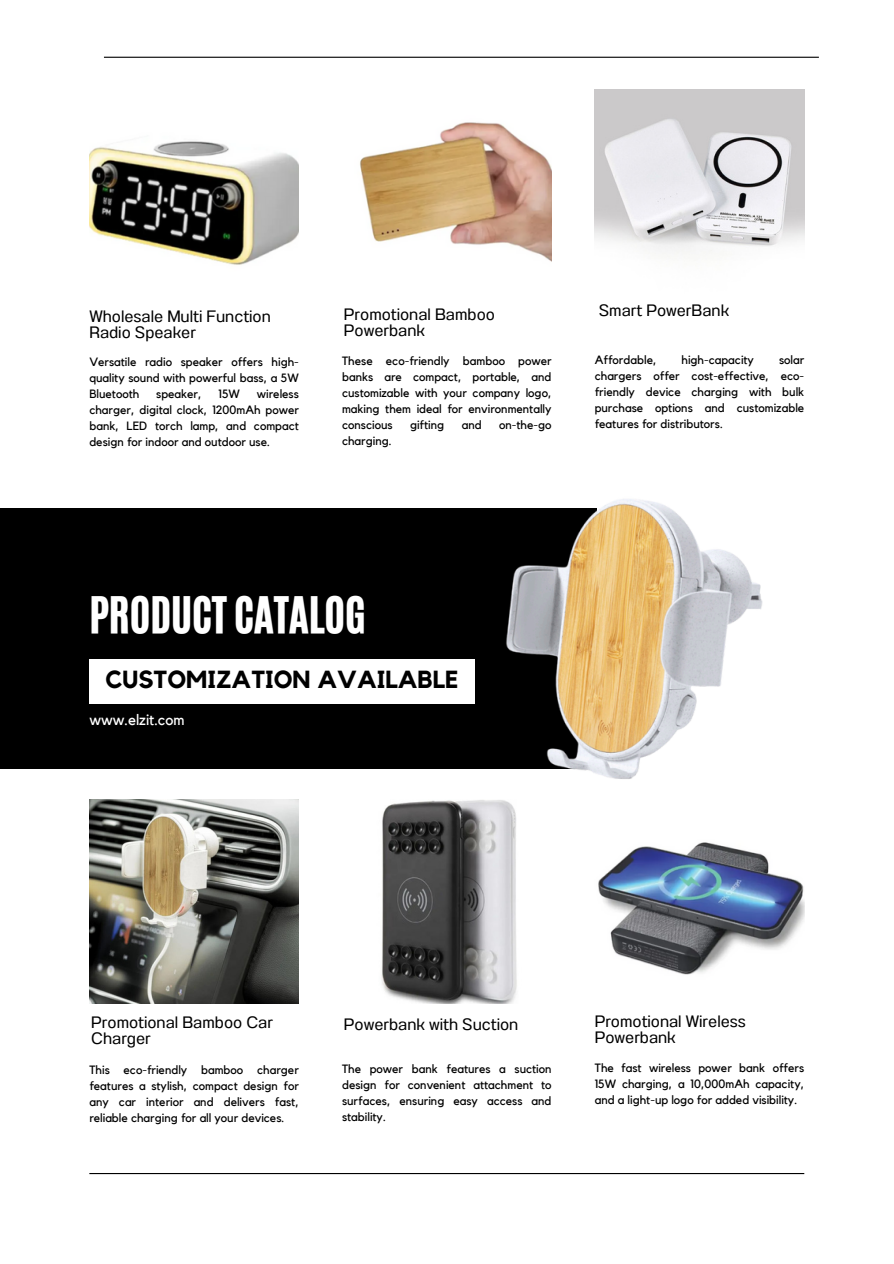
<style>
.page{position:relative;width:894px;height:1264px;background:#fff}
.page>*{position:absolute;margin:0;border:0;box-sizing:border-box;transform-origin:0 0}
.t1{font:42.3px "CA Generated";color:#fff}
.t2{font:700 24.6px "Kollektif";color:#000}
.t3{font:16.5px/15.8px "Anantason";color:#000}
.t4{font:15px "Kollektif";color:#fff}
.t5{font:12px/16px "Kollektif";color:#000;text-align:justify}
</style>
<div class="page">
<hr style="left:104px;top:57px;width:714px;height:1px;background:#000">
<hr style="left:89px;top:1172px;width:715px;height:2px;background:#000">
<img style="left:89px;top:141px;width:210px;height:124px">
<img style="left:594px;top:89px;width:209px;height:166px">
<img style="left:360px;top:122px;width:191px;height:140px">
<img style="left:89px;top:799px;width:210px;height:204px">
<img style="left:598px;top:842px;width:205px;height:133px">
<img style="left:381px;top:800px;width:136px;height:203px">
<div style="left:0;top:508px;width:596px;height:261px;background:#000"></div>
<div style="left:89px;top:659px;width:385px;height:44px;background:#fff"></div>
<img style="left:445px;top:499px;width:318px;height:328px">
<h3 class="t3" style="left:89px;top:309px;width:183px">Wholesale Multi Function<br>Radio Speaker</h3>
<h3 class="t5" style="left:89px;top:354px;width:211px">Versatile radio speaker offers high&shy;quality sound with powerful bass, a 5W Bluetooth</h3>
<h3 class="t5" style="left:89px;top:386px;width:211px;text-indent:167px">wireless charger, digital clock, 1200mAh power bank, LED torch lamp, and compact design for indoor and outdoor use.</h3>
<h3 class="t5" style="left:156px;top:386px;width:47px">speaker,</h3>
<h3 class="t5" style="left:218px;top:386px;width:23px">15W</h3>
<h3 class="t3" style="left:344px;top:306px;width:152px">Promotional Bamboo<br>Powerbank</h3>
<h3 class="t3" style="left:598px;top:303px;width:132px">Smart PowerBank</h3>
<p class="t5" style="left:342px;top:353px;width:211px">These eco-friendly bamboo power banks are compact, portable, and customizable with your company logo, making them ideal for environmentally conscious</p>
<p class="t5" style="left:410px;top:417px;width:36px">gifting</p>
<p class="t5" style="left:461px;top:417px;width:21px">and</p>
<p class="t5" style="left:499px;top:417px;width:54px">on-the-go</p>
<p class="t5" style="left:342px;top:433px;width:51px">charging.</p>
<p class="t5" style="left:594px;top:352px;width:63px">Affordable,</p>
<p class="t5" style="left:681px;top:352px;width:74px">high-capacity</p>
<p class="t5" style="left:594px;top:352px;width:211px;text-indent:184px">solar chargers offer cost-effective, eco&shy;friendly device charging with bulk purchase options and customizable features for distributors.</p>
<h2 class="t1" style="left:89px;top:584px;width:278px">PRODUCT CATALOG</h2>
<h3 class="t2" style="left:105px;top:668px;width:354px">CUSTOMIZATION AVAILABLE</h3>
<h3 class="t4" style="left:89px;top:712px;width:97px">www.elzit.com</h3>
<p class="t3" style="left:91px;top:1014px;width:183px">Promotional Bamboo Car<br>Charger</p>
<p class="t3" style="left:344px;top:1016px;width:176px">Powerbank with Suction</p>
<p class="t3" style="left:594px;top:1013px;width:153px">Promotional Wireless<br>Powerbank</p>
<p class="t5" style="left:89px;top:1062px;width:211px">This eco-friendly bamboo charger features a stylish, compact design for any car interior and delivers fast, reliable charging for all your devices.</p>
<p class="t5" style="left:342px;top:1061px;width:211px">The power bank features a suction design for convenient attachment to surfaces, ensuring easy access and stability.</p>
<h1 class="t5" style="left:594px;top:1060px;width:211px">The fast wireless power bank offers 15W charging, a 10,000mAh capacity, and a light-up logo for added visibility.</h1>
</div>
